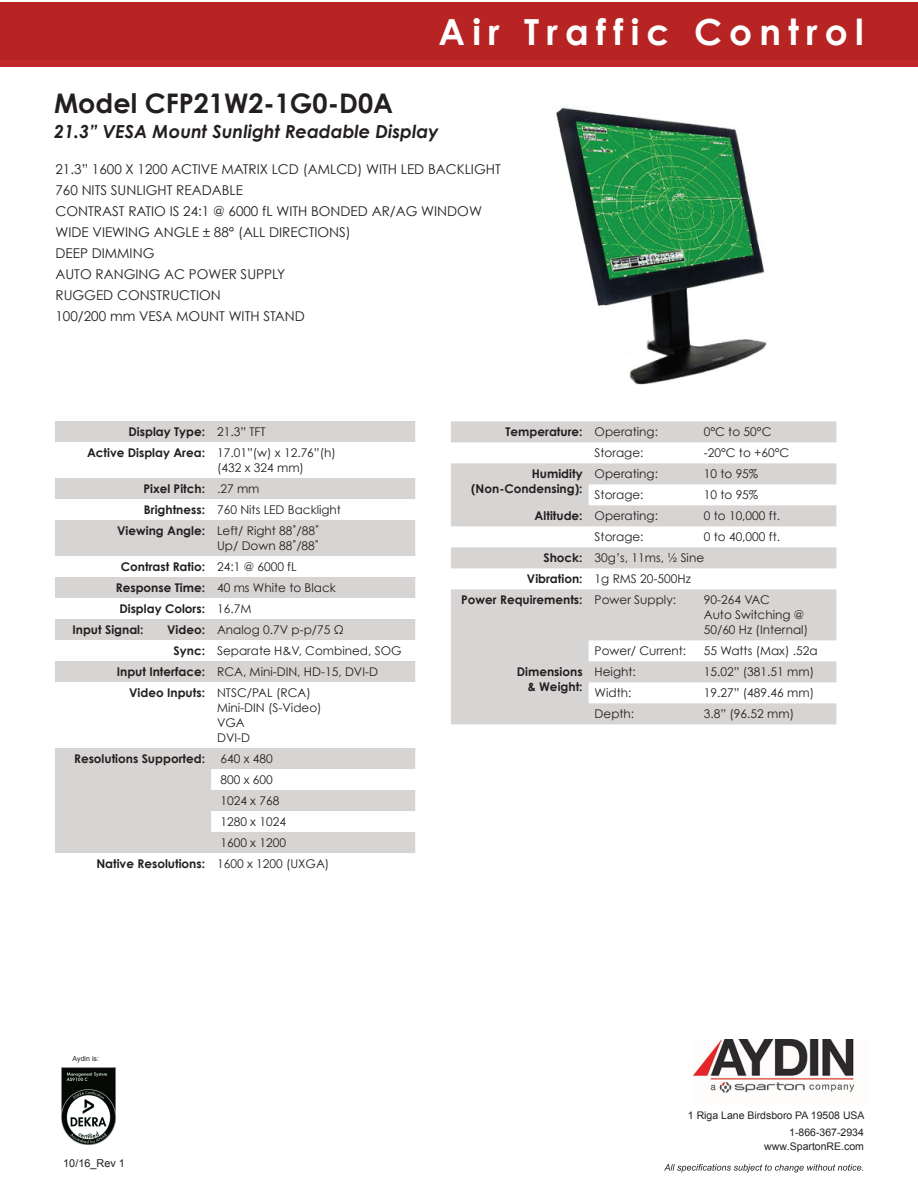
<style>
.page{position:relative;width:918px;height:1188px;background:#fff}
.page>*{position:absolute;margin:0;border:0;box-sizing:border-box;transform-origin:0 0}
.t1{font:700 36px "Century Gothic";letter-spacing:.2em;color:#fff}
.t2{font:700 27px "Century Gothic";color:#231f20}
.t3{font:italic 700 18px "Century Gothic";color:#231f20}
.t4{font:13.5px/21px "Century Gothic";color:#231f20}
.t5{font:12px/15px "Century Gothic";color:#231f20}
.t6{font:700 12px/15px "Century Gothic";color:#231f20;text-align:right}
.t7{font:10.95px "Arial";color:#231f20}
.t8{font:10.5px/13.5px "Arial";color:#231f20;text-align:right}
.t9{font:7.05px "Arial";color:#231f20}
.s1{font-weight:400}
.s2{font-weight:700}
</style>
<div class="page">
<img style="left:556px;top:106px;width:211px;height:279px">
<svg style="left:55px;top:421px;width:360px;height:432px;fill:#d7d5d4"></svg>
<svg style="left:451px;top:421px;width:385px;height:303px;fill:#d7d5d4"></svg>
<div style="left:0;top:2px;width:918px;height:59px;background:#b82424"></div>
<div style="left:0;top:61px;width:918px;height:6px;background:#c3262a"></div>
<svg style="left:664px;top:1164px;width:199px;height:8px"></svg>
<img style="left:61px;top:1068px;width:55px;height:76px">
<img style="left:694px;top:1040px;width:161px;height:53px">
<h2 class="t2" style="left:54px;top:83px;width:341px">Model CFP21W2-1G0-D0A</h2>
<h1 class="t1" style="left:439px;top:4px;width:427px">Air Traffic Control</h1>
<h3 class="t3" style="left:54px;top:118px;width:386px">21.3” VESA Mount Sunlight Readable Display</h3>
<p class="t4" style="left:56px;top:158px;width:447px">21.3” 1600 X 1200 ACTIVE MATRIX LCD (AMLCD) WITH LED BACKLIGHT 760 NITS SUNLIGHT READABLE<br>CONTRAST RATIO IS 24:1 @ 6000 fL WITH BONDED AR/AG WINDOW WIDE VIEWING ANGLE ± 88° (ALL DIRECTIONS)<br>DEEP DIMMING<br>AUTO RANGING AC POWER SUPPLY<br>RUGGED CONSTRUCTION<br>100/200 mm VESA MOUNT WITH STAND</p>
<p class="t6" style="left:87px;top:421px;width:250px;line-height:21px;text-align:left;text-indent:42px">Display Type: <span class="s1">21.3” TFT<br></span>Active Display Area: <span class="s1">17.01”(w) x 12.76”(h)</span></p>
<p class="t5" style="left:217px;top:460px;width:88px">(432 x 324 mm)</p>
<p class="t6" style="left:143px;top:481px;width:118px">Pixel Pitch: <span class="s1">.27 mm</span></p>
<p class="t5" style="left:144px;top:502px;width:199px"><span class="s2">Brightness:</span> 760 Nits LED Backlight</p>
<p class="t5" style="left:117px;top:523px;width:203px"><span class="s2">Viewing Angle:</span> Left/ Right 88˚/88˚</p>
<p class="t5" style="left:217px;top:538px;width:103px">Up/ Down 88˚/88˚</p>
<p class="t6" style="left:121px;top:559px;width:177px">Contrast Ratio: <span class="s1">24:1 @ 6000 fL</span></p>
<p class="t5" style="left:116px;top:580px;width:222px"><span class="s2">Response Time:</span> 40 ms White to Black</p>
<p class="t6" style="left:119px;top:601px;width:133px">Display Colors: <span class="s1">16.7M</span></p>
<p class="t6" style="left:72px;top:622px;width:73px">Input Signal:</p>
<p class="t5" style="left:167px;top:622px;width:178px"><span class="s2">Video:</span> Analog 0.7V p-p/75 Ω</p>
<p class="t5" style="left:174px;top:643px;width:229px"><span class="s2">Sync:</span> Separate H&amp;V, Combined, SOG</p>
<p class="t5" style="left:117px;top:664px;width:263px"><span class="s2">Input Interface:</span> RCA, Mini-DIN, HD-15, DVI-D</p>
<p class="t5" style="left:129px;top:685px;width:183px"><span class="s2">Video Inputs:</span> NTSC/PAL (RCA)</p>
<p class="t5" style="left:217px;top:700px;width:106px">Mini-DIN (S-Video)<br>VGA<br>DVI-D</p>
<p class="t6" style="left:74px;top:751px;width:133px">Resolutions Supported:</p>
<p class="t5" style="left:220px;top:751px;width:54px">640 x 480</p>
<p class="t5" style="left:220px;top:772px;width:54px">800 x 600</p>
<p class="t5" style="left:220px;top:793px;width:60px">1024 x 768</p>
<p class="t5" style="left:220px;top:814px;width:67px">1280 x 1024</p>
<p class="t5" style="left:220px;top:835px;width:67px">1600 x 1200</p>
<p class="t6" style="left:96px;top:856px;width:234px">Native Resolutions: <span class="s1">1600 x 1200 (UXGA)</span></p>
<p class="t6" style="left:506px;top:424px;width:154px">Temperature: <span class="s1">Operating:</span></p>
<p class="t5" style="left:704px;top:424px;width:69px">0°C to 50°C</p>
<p class="t5" style="left:595px;top:445px;width:50px">Storage:</p>
<p class="t5" style="left:704px;top:445px;width:87px">-20°C to +60°C</p>
<p class="t6" style="left:471px;top:466px;width:113px">Humidity (Non-Condensing):</p>
<p class="t5" style="left:595px;top:466px;width:65px">Operating:</p>
<p class="t5" style="left:704px;top:466px;width:56px">10 to 95%</p>
<p class="t5" style="left:595px;top:487px;width:50px">Storage:</p>
<p class="t5" style="left:704px;top:487px;width:56px">10 to 95%</p>
<p class="t5" style="left:535px;top:508px;width:125px"><span class="s2">Altitude:</span> Operating:</p>
<p class="t5" style="left:704px;top:508px;width:78px">0 to 10,000 ft.</p>
<p class="t5" style="left:595px;top:529px;width:50px">Storage:</p>
<p class="t5" style="left:704px;top:529px;width:78px">0 to 40,000 ft.</p>
<p class="t5" style="left:544px;top:550px;width:162px"><span class="s2">Shock:</span> 30g’s, 11ms, ½ Sine</p>
<p class="t5" style="left:527px;top:571px;width:165px"><span class="s2">Vibration:</span> 1g RMS 20-500Hz</p>
<p class="t6" style="left:461px;top:592px;width:216px">Power Requirements: <span class="s1">Power Supply:</span></p>
<p class="t5" style="left:704px;top:592px;width:106px">90-264 VAC<br>Auto Switching @<br>50/60 Hz (Internal)</p>
<p class="t5" style="left:595px;top:643px;width:93px">Power/ Current:</p>
<p class="t5" style="left:704px;top:643px;width:115px">55 Watts (Max) .52a</p>
<p class="t6" style="left:517px;top:664px;width:67px">Dimensions &amp; Weight:</p>
<p class="t5" style="left:595px;top:664px;width:43px">Height:</p>
<p class="t5" style="left:704px;top:664px;width:112px">15.02” (381.51 mm)</p>
<p class="t5" style="left:595px;top:685px;width:38px">Width:</p>
<p class="t5" style="left:704px;top:685px;width:112px">19.27” (489.46 mm)</p>
<p class="t5" style="left:595px;top:706px;width:41px">Depth:</p>
<p class="t5" style="left:704px;top:706px;width:92px">3.8” (96.52 mm)</p>
<p class="t9" style="left:73px;top:1054px;width:28px">Aydin is:</p>
<p class="t7" style="left:63px;top:1156px;width:63px">10/16_Rev 1</p>
<p class="t8" style="left:688px;top:1108px;width:178px">1 Riga Lane Birdsboro PA 19508 USA</p>
<p class="t8" style="left:764px;top:1126px;width:101px">1-866-367-2934 www.SpartonRE.com</p>
</div>
